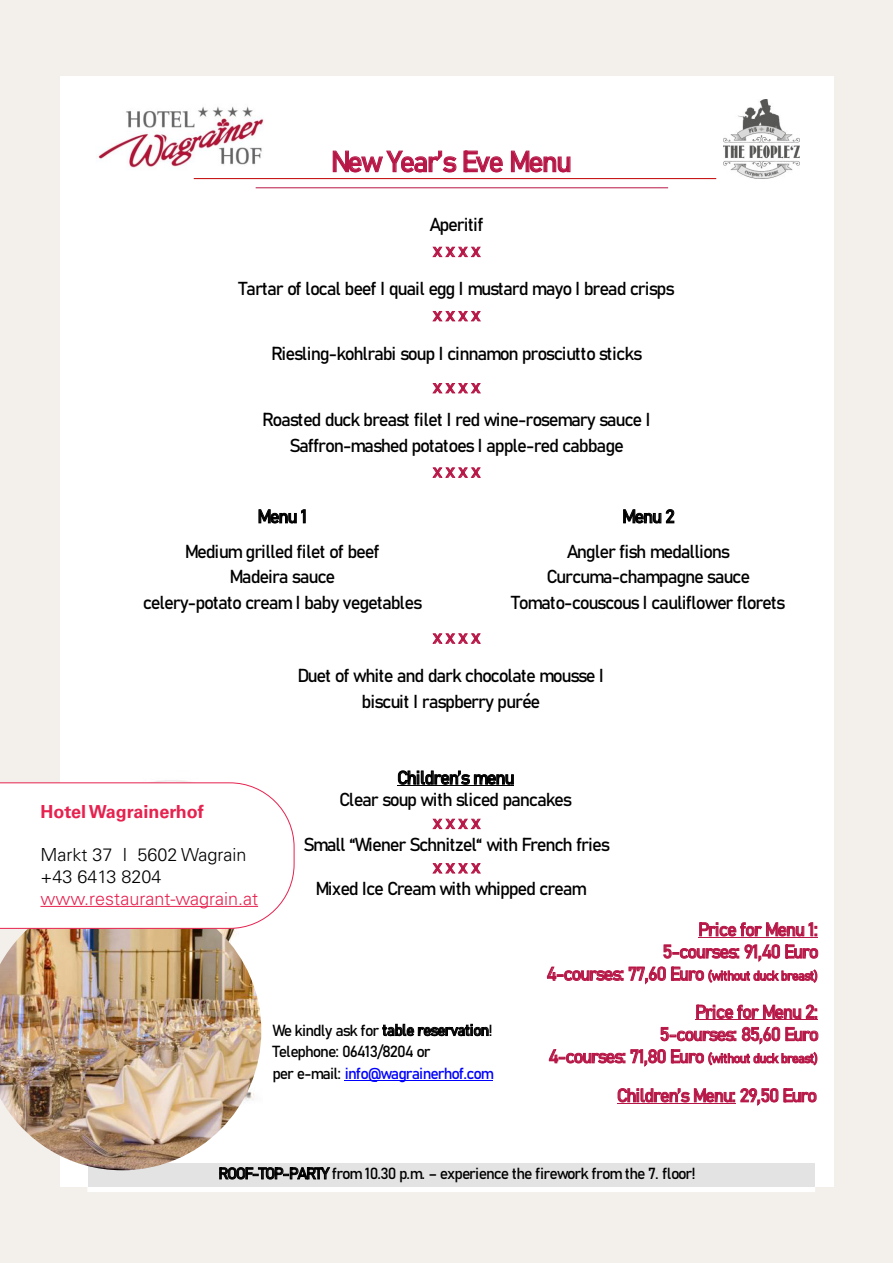
<style>
.page{position:relative;width:893px;height:1263px;background:#f3f0ec}
.page>*{position:absolute;margin:0;border:0;box-sizing:border-box;transform-origin:0 0}
.t1{font:300 semi-condensed 29.1px "Bahnschrift";letter-spacing:-.07em;color:#b71747}
.t2{font:300 semi-condensed 18.6px/25.5px "Bahnschrift";letter-spacing:-.07em;color:#000;text-align:center}
.t3{font:300 semi-condensed 18.6px/22.2px "Bahnschrift";letter-spacing:-.07em;color:#b71747;text-align:right}
.t4{font:300 18px/21.6px "Univers LT Std";color:#000}
.t5{font:300 18px "Univers LT Std";color:#e6224f}
.t6{font:700 18px "Univers LT Std";color:#e6224f}
.t7{font:300 semi-condensed 15.9px/21.9px "Bahnschrift";letter-spacing:-.07em;color:#000}
.s1{color:#00f}
.s2{font-size:13.2px}
</style>
<div class="page">
<div style="left:60px;top:76px;width:773px;height:1111px;background:#fff"></div>
<hr style="left:698px;top:937px;width:119px;height:1px;background:#b71747">
<hr style="left:695px;top:1019px;width:122px;height:1px;background:#b71747">
<hr style="left:617px;top:1103px;width:118px;height:1px;background:#b71747">
<img style="left:724px;top:100px;width:76px;height:78px">
<hr style="left:397px;top:785px;width:116px;height:1px;background:#000">
<hr style="left:345px;top:1080px;width:148px;height:1px;background:#00f">
<hr style="left:194px;top:178px;width:522px;height:1px;background:#c00000">
<hr style="left:256px;top:187px;width:412px;height:1px;background:#b71747">
<img style="left:96px;top:106px;width:168px;height:64px">
<div style="left:88px;top:1158px;width:727px;height:33px;background:#fff"></div>
<div style="left:88px;top:1163px;width:726px;height:23px;background:#e3e3e3"></div>
<img style="left:0;top:929px;width:261px;height:241px">
<svg style="left:0;top:782px;width:294px;height:147px"></svg>
<hr style="left:40px;top:906px;width:218px;height:1px;background:#e6224f">
<h1 class="t1" style="left:331px;top:139px;width:243px">New Year’s Eve Menu</h1>
<p class="t2" style="left:429px;top:210px;width:55px">Aperitif</p>
<p class="t3" style="left:433px;top:238px;width:49px">x x x x</p>
<p class="t2" style="left:239px;top:275px;width:438px">Tartar of local beef I quail egg I mustard mayo I bread crisps</p>
<p class="t3" style="left:433px;top:302px;width:49px">x x x x</p>
<p class="t2" style="left:271px;top:339px;width:373px">Riesling-kohlrabi soup I cinnamon prosciutto sticks</p>
<p class="t3" style="left:433px;top:374px;width:49px">x x x x</p>
<p class="t2" style="left:262px;top:406px;width:390px">Roasted duck breast filet I red wine-rosemary sauce I<br>Saffron-mashed potatoes I apple-red cabbage</p>
<p class="t3" style="left:433px;top:458px;width:49px">x x x x</p>
<p class="t2" style="left:185px;top:498px;width:196px;line-height:35px">Menu 1<br>Medium grilled filet of beef</p>
<p class="t2" style="left:143px;top:563px;width:281px">Madeira sauce<br>celery-potato cream I baby vegetables</p>
<p class="t2" style="left:567px;top:498px;width:165px;line-height:35px">Menu 2<br>Angler fish medallions</p>
<p class="t2" style="left:511px;top:563px;width:276px">Curcuma-champagne sauce<br>Tomato-couscous I cauliflower florets</p>
<p class="t3" style="left:433px;top:624px;width:49px">x x x x</p>
<p class="t2" style="left:297px;top:661px;width:308px">Duet of white and dark chocolate mousse I biscuit I raspberry purée</p>
<p class="t6" style="left:40px;top:801px;width:165px">Hotel Wagrainerhof</p>
<p class="t4" style="left:40px;top:844px;width:207px">Markt 37 I 5602 Wagrain +43 6413 8204</p>
<p class="t5" style="left:40px;top:887px;width:219px">www.restaurant-wagrain.at</p>
<p class="t2" style="left:339px;top:765px;width:235px;line-height:22.2px">Children’s menu<br>Clear soup with sliced pancakes</p>
<p class="t3" style="left:433px;top:810px;width:49px">x x x x</p>
<p class="t2" style="left:303px;top:830px;width:309px">Small “Wiener Schnitzel“ with French fries</p>
<p class="t3" style="left:433px;top:854px;width:49px">x x x x</p>
<p class="t2" style="left:315px;top:875px;width:273px">Mixed Ice Cream with whipped cream</p>
<p class="t7" style="left:272px;top:1018px;width:224px">We kindly ask for table reservation!<br>Telephone: 06413/8204 or<br>per e-mail: <span class="s1">info@wagrainerhof.com</span></p>
<p class="t3" style="left:546px;top:917px;width:274px">Price for Menu 1:<br>5-courses: 91,40 Euro<br>4-courses: 77,60 Euro <span class="s2">(without duck breast)</span></p>
<p class="t3" style="left:548px;top:999px;width:272px">Price for Menu 2:<br>5-courses: 85,60 Euro<br>4-courses: 71,80 Euro <span class="s2">(without duck breast)</span></p>
<p class="t3" style="left:617px;top:1083px;width:202px">Children’s Menu: 29,50 Euro</p>
<p class="t7" style="left:218px;top:1161px;width:479px">ROOF-TOP-PARTY from 10.30 p.m. – experience the firework from the 7. floor!</p>
</div>
